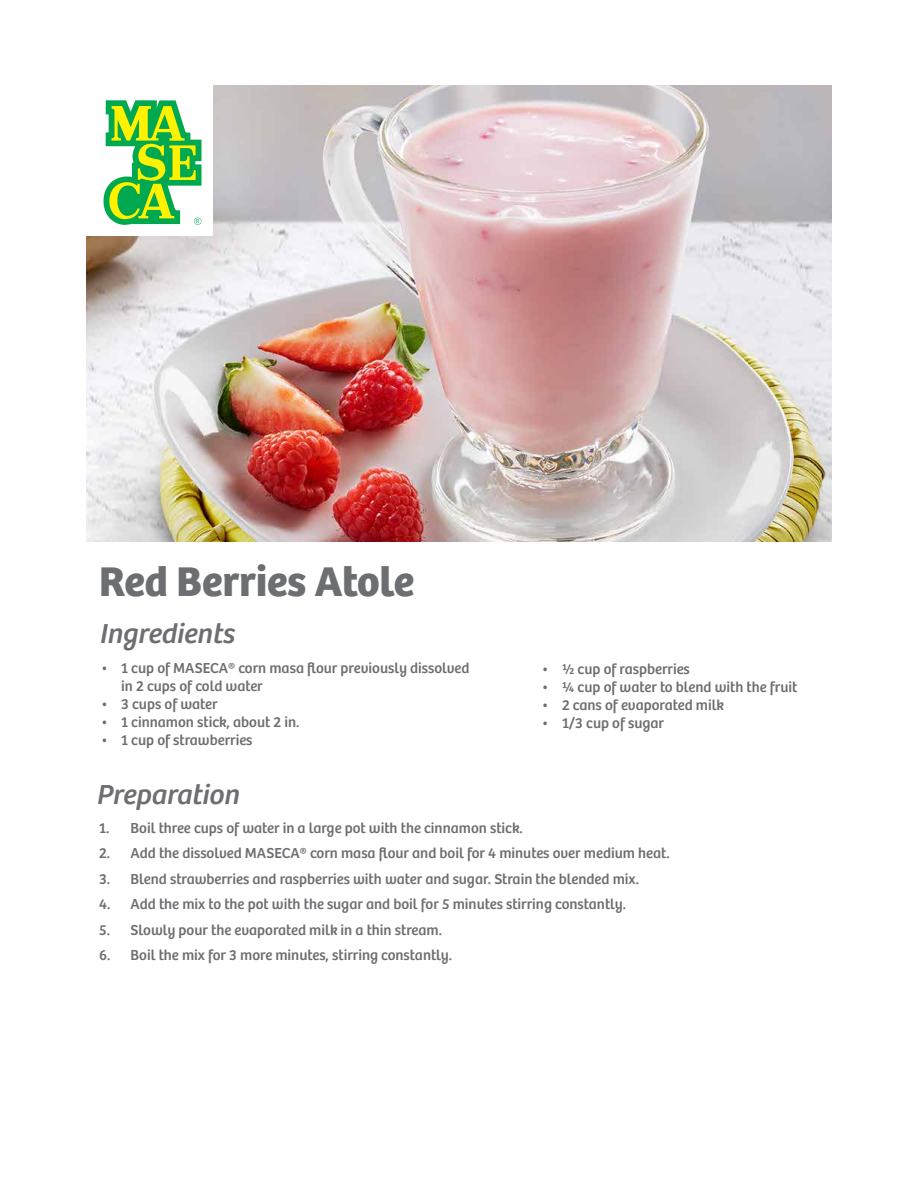
<style>
.page{position:relative;width:918px;height:1188px;background:#fff}
.page>*{position:absolute;margin:0;border:0;box-sizing:border-box;transform-origin:0 0}
.t1{font:700 43.05px "Bree";color:#6d6e71}
.t2{font:italic 28.5px "Bree";color:#6d6e71}
.t3{font:15px/18px "Bree";color:#6d6e71}
</style>
<div class="page">
<img style="left:86px;top:85px;width:745px;height:457px">
<div style="left:86px;top:85px;width:127px;height:151px;background:#fff"></div>
<svg style="left:103px;top:100px;width:99px;height:125px"></svg>
<h1 class="t1" style="left:99px;top:555px;width:316px">Red Berries Atole</h1>
<h2 class="t2" style="left:99px;top:617px;width:136px">Ingredients</h2>
<p class="t3" style="left:121px;top:659px;width:350px;text-indent:-21px">• 1 cup of MASECA® corn masa flour previously dissolved in 2 cups of cold water</p>
<p class="t3" style="left:101px;top:695px;width:118px">• 3 cups of water</p>
<p class="t3" style="left:101px;top:713px;width:200px">• 1 cinnamon stick, about 2 in.</p>
<p class="t3" style="left:101px;top:731px;width:153px">• 1 cup of strawberries</p>
<h2 class="t2" style="left:96px;top:779px;width:144px">Preparation</h2>
<p class="t3" style="left:542px;top:660px;width:150px">• ½ cup of raspberries</p>
<p class="t3" style="left:542px;top:678px;width:257px">• ¼ cup of water to blend with the fruit</p>
<p class="t3" style="left:542px;top:696px;width:184px">• 2 cans of evaporated milk</p>
<p class="t3" style="left:542px;top:714px;width:124px">• 1/3 cup of sugar</p>
<p class="t3" style="left:99px;top:819px;width:425px">1. Boil three cups of water in a large pot with the cinnamon stick.</p>
<p class="t3" style="left:99px;top:845px;width:572px">2. Add the dissolved MASECA® corn masa flour and boil for 4 minutes over medium heat.</p>
<p class="t3" style="left:99px;top:870px;width:541px">3. Blend strawberries and raspberries with water and sugar. Strain the blended mix.</p>
<p class="t3" style="left:99px;top:896px;width:528px">4. Add the mix to the pot with the sugar and boil for 5 minutes stirring constantly.</p>
<p class="t3" style="left:99px;top:921px;width:344px">5. Slowly pour the evaporated milk in a thin stream.</p>
<p class="t3" style="left:99px;top:947px;width:354px">6. Boil the mix for 3 more minutes, stirring constantly.</p>
</div>
